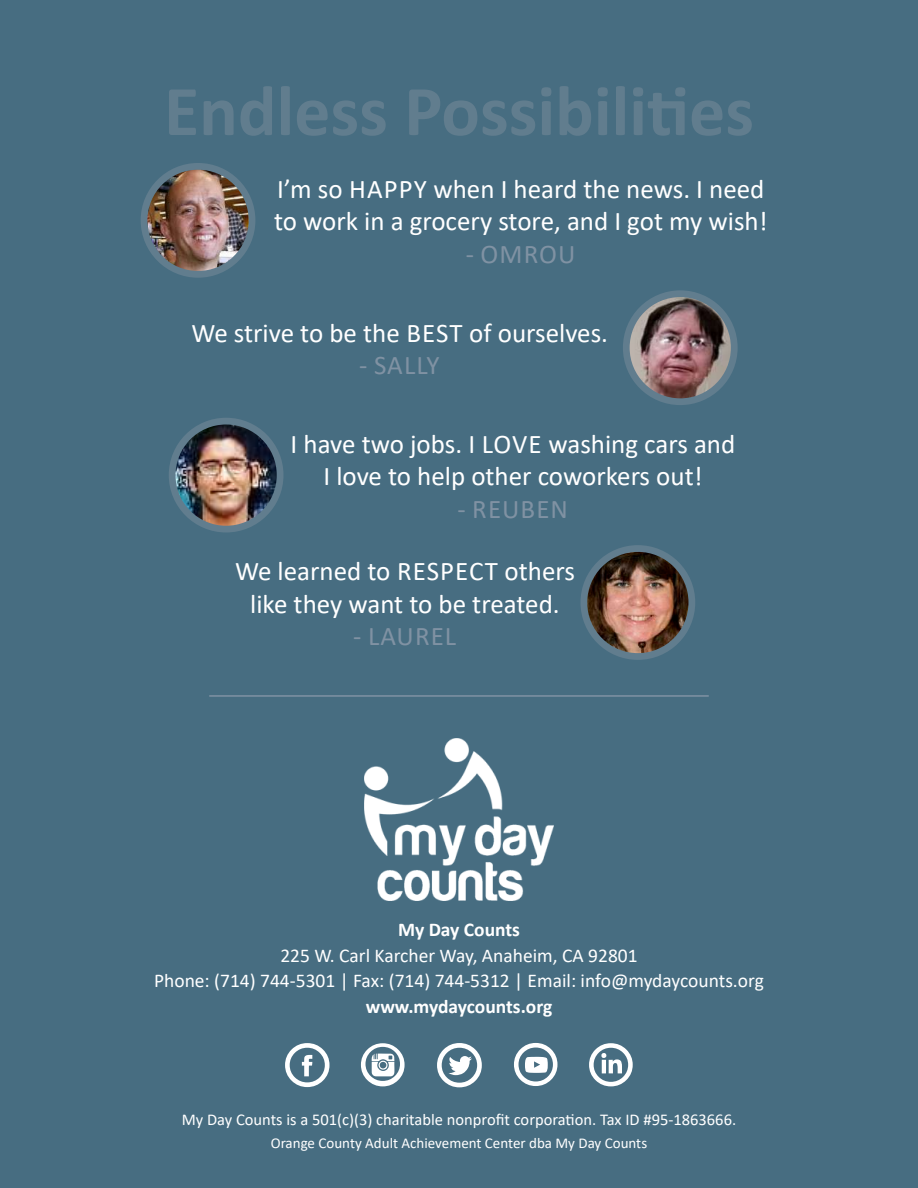
<style>
.page{position:relative;width:918px;height:1188px;background:#476d81}
.page>*{position:absolute;margin:0;border:0;box-sizing:border-box;transform-origin:0 0}
.t1{font:700 72px "Calibri";color:#617d8e}
.t2{font:63px "Social Circles";color:#fff}
.t3{font:27px/32.4px "Calibri";color:#fff;text-align:center}
.t4{font:27px "Calibri";letter-spacing:.04em;color:#8092a3}
.t5{font:19.5px/25.5px "Calibri";color:#fff;text-align:center}
.t6{font:700 19.5px "Calibri";color:#fff}
.t7{font:16.5px "Calibri";color:#fff}
.t8{font:15px "Calibri";color:#fff}
</style>
<div class="page">
<img style="left:364px;top:739px;width:190px;height:161px">
<hr style="left:209px;top:695px;width:500px;height:2px;background:#8092a3">
<div style="left:141px;top:163px;width:114px;height:115px;background:#617d8e;border-radius:50%"></div>
<img style="left:147px;top:170px;width:102px;height:101px;border-radius:51px">
<div style="left:623px;top:290px;width:115px;height:115px;background:#617d8e;border-radius:50%"></div>
<img style="left:630px;top:297px;width:101px;height:101px;border-radius:51px">
<div style="left:169px;top:418px;width:115px;height:114px;background:#617d8e;border-radius:50%"></div>
<img style="left:176px;top:424px;width:101px;height:102px;border-radius:51px">
<div style="left:581px;top:545px;width:114px;height:115px;background:#617d8e;border-radius:50%"></div>
<img style="left:587px;top:552px;width:101px;height:101px;border-radius:51px">
<h1 class="t1" style="left:164px;top:60px;width:591px">Endless Possibilities</h1>
<p class="t3" style="left:274px;top:172px;width:495px;text-align:left">I’m so HAPPY when I heard the news. I need to work in a grocery store, and I got my wish!</p>
<p class="t4" style="left:466px;top:235px;width:111px">- OMROU</p>
<p class="t3" style="left:191px;top:316px;width:418px">We strive to be the BEST of ourselves.</p>
<p class="t4" style="left:359px;top:346px;width:82px">- SALLY</p>
<p class="t3" style="left:291px;top:427px;width:446px">I have two jobs. I LOVE washing cars and<br>I love to help other coworkers out!</p>
<p class="t4" style="left:457px;top:490px;width:112px">- REUBEN</p>
<p class="t3" style="left:235px;top:554px;width:341px">We learned to RESPECT others like they want to be treated.</p>
<p class="t4" style="left:353px;top:617px;width:105px">- LAUREL</p>
<p class="t6" style="left:398px;top:916px;width:123px">My Day Counts</p>
<p class="t5" style="left:154px;top:942px;width:611px">225 W. Carl Karcher Way, Anaheim, CA 92801<br>Phone: (714) 744-5301 | Fax: (714) 744-5312 | Email: info@mydaycounts.org</p>
<p class="t6" style="left:366px;top:992px;width:188px">www.mydaycounts.org</p>
<h2 class="t2" style="left:285px;top:1028px;width:350px">F I T Y L</h2>
<p class="t7" style="left:182px;top:1108px;width:556px">My Day Counts is a 501(c)(3) charitable nonprofit corporation. Tax ID #95-1863666.</p>
<p class="t8" style="left:271px;top:1132px;width:378px">Orange County Adult Achievement Center dba My Day Counts</p>
</div>
